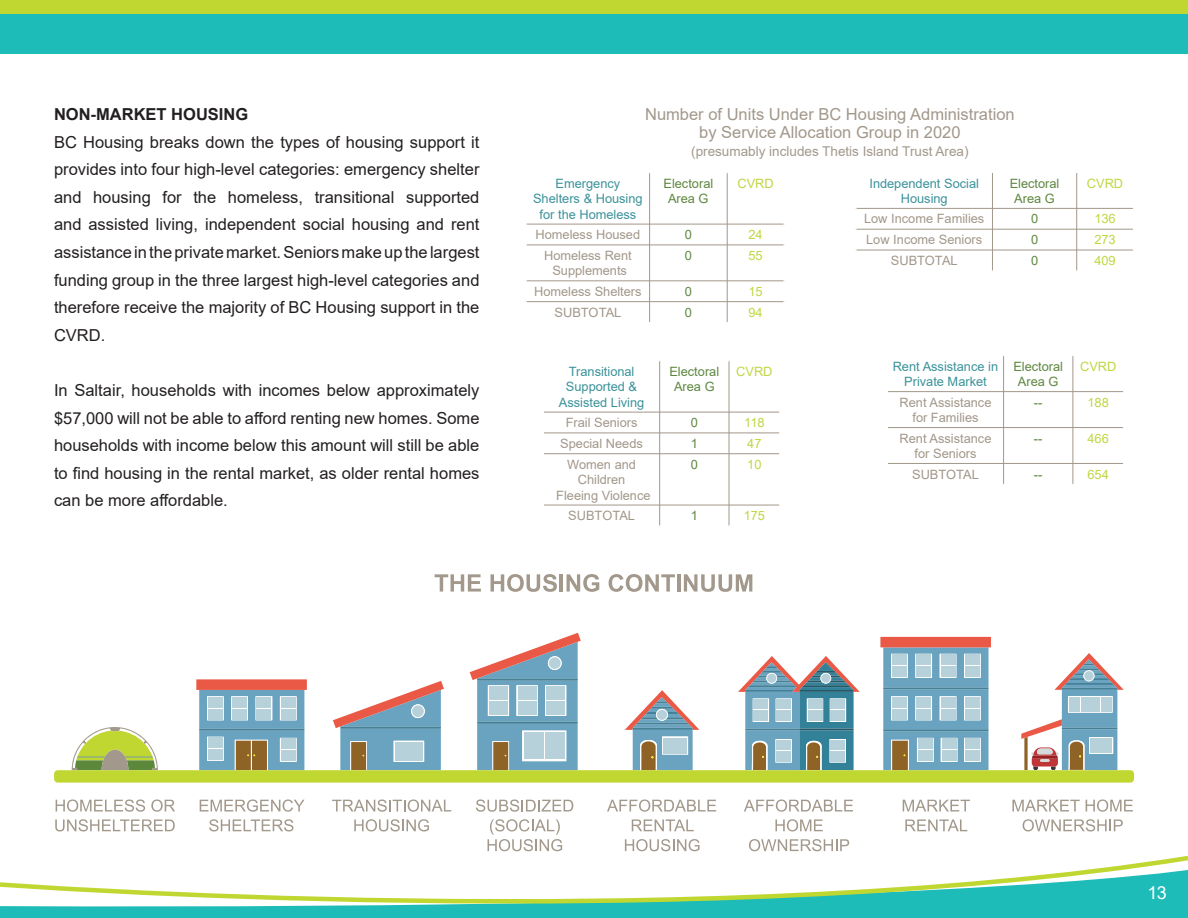
<style>
.page{position:relative;width:1188px;height:918px;background:#fff}
.page>*{position:absolute;margin:0;border:0;box-sizing:border-box;transform-origin:0 0}
.t1{font:18px "Arial";color:#fff}
.Body{font:16.5px/27.6px "Arial";color:#231f20;text-align:justify}
.Theme_Intro{font:16.5px "Arial";color:#a2988b}
.Sub-Header{font:700 16.5px "Arial";color:#231f20}
.Theme_Intro-2{font:13.5px "Arial";color:#a2988b}
.t2{font:12.9px/15.5px "Arial";color:#a2978a;text-align:center}
.t3{font:12.9px/15.5px "Arial";color:#3b929a;text-align:center}
.t4{font:12.9px/15.5px "Arial";color:#5e8740;text-align:center}
.t5{font:12.9px "Arial";letter-spacing:-.005em;color:#c1d642}
</style>
<div class="page">
<div style="left:0;top:0;width:1188px;height:54px;background:#1dbcb8"></div>
<div style="left:0;top:0;width:1188px;height:14px;background:#c1d731"></div>
<svg style="left:0;top:855px;width:1188px;height:63px"></svg>
<svg style="left:56px;top:799px;width:89px;height:13px"></svg>
<svg style="left:151px;top:799px;width:24px;height:13px"></svg>
<svg style="left:55px;top:819px;width:120px;height:12px"></svg>
<svg style="left:200px;top:799px;width:105px;height:13px"></svg>
<svg style="left:209px;top:819px;width:84px;height:12px"></svg>
<svg style="left:332px;top:799px;width:119px;height:13px"></svg>
<svg style="left:354px;top:819px;width:75px;height:12px"></svg>
<svg style="left:476px;top:799px;width:97px;height:13px"></svg>
<svg style="left:488px;top:819px;width:74px;height:32px"></svg>
<svg style="left:607px;top:799px;width:109px;height:13px"></svg>
<svg style="left:632px;top:819px;width:62px;height:12px"></svg>
<svg style="left:625px;top:839px;width:75px;height:12px"></svg>
<svg style="left:744px;top:799px;width:109px;height:13px"></svg>
<svg style="left:775px;top:819px;width:48px;height:12px"></svg>
<svg style="left:749px;top:839px;width:100px;height:12px"></svg>
<svg style="left:1012px;top:800px;width:68px;height:11px"></svg>
<svg style="left:1086px;top:799px;width:47px;height:13px"></svg>
<svg style="left:1023px;top:819px;width:100px;height:12px"></svg>
<svg style="left:903px;top:800px;width:67px;height:11px"></svg>
<svg style="left:905px;top:819px;width:62px;height:12px"></svg>
<svg style="left:54px;top:633px;width:1080px;height:150px"></svg>
<svg style="left:435px;top:574px;width:46px;height:18px"></svg>
<svg style="left:491px;top:574px;width:66px;height:18px"></svg>
<hr style="left:560px;top:574px;width:3px;height:18px;background:#a2988b">
<svg style="left:567px;top:574px;width:32px;height:18px"></svg>
<svg style="left:609px;top:574px;width:66px;height:18px"></svg>
<hr style="left:677px;top:574px;width:4px;height:18px;background:#a2988b">
<svg style="left:684px;top:574px;width:68px;height:18px"></svg>
<hr style="left:649px;top:172px;width:1px;height:151px;background:#a2978a">
<hr style="left:727px;top:172px;width:1px;height:151px;background:#a2978a">
<hr style="left:526px;top:224px;width:258px;height:1px;background:#a2978a">
<hr style="left:526px;top:245px;width:258px;height:1px;background:#a2978a">
<hr style="left:526px;top:280px;width:258px;height:1px;background:#a2978a">
<hr style="left:526px;top:301px;width:258px;height:1px;background:#a2978a">
<hr style="left:526px;top:172px;width:1px;height:151px;background:#fff">
<hr style="left:526px;top:172px;width:258px;height:1px;background:#fff">
<hr style="left:526px;top:322px;width:258px;height:1px;background:#fff">
<hr style="left:992px;top:172px;width:1px;height:99px;background:#a2978a">
<hr style="left:1076px;top:172px;width:1px;height:99px;background:#a2978a">
<hr style="left:856px;top:208px;width:278px;height:1px;background:#a2978a">
<hr style="left:856px;top:229px;width:278px;height:1px;background:#a2978a">
<hr style="left:856px;top:250px;width:278px;height:1px;background:#a2978a">
<hr style="left:856px;top:172px;width:1px;height:99px;background:#fff">
<hr style="left:1133px;top:172px;width:1px;height:99px;background:#fff">
<hr style="left:856px;top:172px;width:278px;height:1px;background:#fff">
<hr style="left:856px;top:270px;width:278px;height:1px;background:#fff">
<hr style="left:1003px;top:355px;width:1px;height:130px;background:#a2978a">
<hr style="left:1073px;top:355px;width:1px;height:130px;background:#a2978a">
<hr style="left:887px;top:391px;width:237px;height:1px;background:#a2978a">
<hr style="left:887px;top:427px;width:237px;height:1px;background:#a2978a">
<hr style="left:887px;top:463px;width:237px;height:1px;background:#a2978a">
<hr style="left:887px;top:355px;width:1px;height:130px;background:#fff">
<hr style="left:1123px;top:355px;width:1px;height:130px;background:#fff">
<hr style="left:887px;top:355px;width:237px;height:1px;background:#fff">
<hr style="left:887px;top:484px;width:237px;height:1px;background:#fff">
<hr style="left:659px;top:360px;width:1px;height:166px;background:#a2978a">
<hr style="left:729px;top:360px;width:1px;height:166px;background:#a2978a">
<hr style="left:543px;top:412px;width:237px;height:1px;background:#a2978a">
<hr style="left:543px;top:433px;width:237px;height:1px;background:#a2978a">
<hr style="left:543px;top:453px;width:237px;height:1px;background:#a2978a">
<hr style="left:543px;top:505px;width:237px;height:1px;background:#a2978a">
<hr style="left:543px;top:360px;width:1px;height:166px;background:#fff">
<hr style="left:779px;top:360px;width:1px;height:166px;background:#fff">
<hr style="left:543px;top:360px;width:237px;height:1px;background:#fff">
<p class="Sub-Header" style="left:54px;top:103px;width:196px">NON-MARKET HOUSING</p>
<p class="Body" style="left:54px;top:128px;width:427px">BC Housing breaks down the types of housing support it provides into four high-level categories: emergency shelter and housing for the homeless, transitional supported and assisted living, independent social housing and rent assistance in the private market. Seniors make up the largest funding group in the three largest high-level categories and therefore receive the majority of BC Housing support in the CVRD.</p>
<p class="Body" style="left:54px;top:376px;width:427px">In Saltair, households with incomes below approximately $57,000 will not be able to afford renting new homes. Some households with income below this amount will still be able to find housing in the rental market, as older rental homes can be more affordable.</p>
<p class="Theme_Intro" style="left:645px;top:103px;width:371px">Number of Units Under BC Housing Administration</p>
<p class="Theme_Intro" style="left:699px;top:121px;width:263px">by Service Allocation Group in 2020</p>
<p class="Theme_Intro-2" style="left:691px;top:142px;width:279px">(presumably includes Thetis Island Trust Area)</p>
<p class="t3" style="left:533px;top:175px;width:111px">Emergency<br>Shelters &amp; Housing for the Homeless</p>
<p class="t4" style="left:664px;top:175px;width:51px">Electoral<br>Area G</p>
<p class="t5" style="left:738px;top:174px;width:38px">CVRD</p>
<p class="t2" style="left:536px;top:227px;width:106px">Homeless Housed</p>
<p class="t4" style="left:685px;top:227px;width:9px">0</p>
<p class="t5" style="left:749px;top:226px;width:16px">24</p>
<p class="t2" style="left:544px;top:248px;width:89px">Homeless Rent<br>Supplements</p>
<p class="t4" style="left:685px;top:248px;width:9px">0</p>
<p class="t5" style="left:749px;top:247px;width:16px">55</p>
<p class="t2" style="left:534px;top:284px;width:109px">Homeless Shelters</p>
<p class="t4" style="left:685px;top:284px;width:9px">0</p>
<p class="t5" style="left:749px;top:282px;width:16px">15</p>
<p class="t2" style="left:555px;top:304px;width:68px">SUBTOTAL</p>
<p class="t4" style="left:685px;top:304px;width:9px">0</p>
<p class="t5" style="left:749px;top:303px;width:16px">94</p>
<p class="t3" style="left:559px;top:363px;width:87px">Transitional<br>Supported &amp;<br>Assisted Living</p>
<p class="t4" style="left:669px;top:363px;width:51px">Electoral<br>Area G</p>
<p class="t5" style="left:736px;top:362px;width:38px">CVRD</p>
<p class="t2" style="left:566px;top:415px;width:73px">Frail Seniors</p>
<p class="t4" style="left:691px;top:415px;width:9px">0</p>
<p class="t5" style="left:744px;top:414px;width:22px">118</p>
<p class="t2" style="left:560px;top:436px;width:84px">Special Needs</p>
<p class="t4" style="left:691px;top:436px;width:9px">1</p>
<p class="t5" style="left:747px;top:435px;width:16px">47</p>
<p class="t2" style="left:556px;top:456px;width:96px">Women and<br>Children<br>Fleeing Violence</p>
<p class="t4" style="left:691px;top:456px;width:9px">0</p>
<p class="t5" style="left:747px;top:455px;width:16px">10</p>
<p class="t2" style="left:568px;top:508px;width:68px">SUBTOTAL</p>
<p class="t4" style="left:691px;top:508px;width:9px">1</p>
<p class="t5" style="left:744px;top:507px;width:23px">175</p>
<p class="t3" style="left:869px;top:175px;width:111px">Independent Social<br>Housing</p>
<p class="t4" style="left:1010px;top:175px;width:51px">Electoral<br>Area G</p>
<p class="t5" style="left:1087px;top:174px;width:38px">CVRD</p>
<p class="t2" style="left:864px;top:211px;width:122px">Low Income Families</p>
<p class="t4" style="left:1031px;top:211px;width:9px">0</p>
<p class="t5" style="left:1094px;top:210px;width:23px">136</p>
<p class="t2" style="left:866px;top:232px;width:118px">Low Income Seniors</p>
<p class="t4" style="left:1031px;top:232px;width:9px">0</p>
<p class="t5" style="left:1094px;top:231px;width:23px">273</p>
<p class="t2" style="left:891px;top:253px;width:68px">SUBTOTAL</p>
<p class="t4" style="left:1031px;top:253px;width:9px">0</p>
<p class="t5" style="left:1094px;top:252px;width:23px">409</p>
<p class="t3" style="left:893px;top:358px;width:107px">Rent Assistance in<br>Private Market</p>
<p class="t4" style="left:1013px;top:358px;width:51px">Electoral<br>Area G</p>
<p class="t5" style="left:1080px;top:357px;width:38px">CVRD</p>
<p class="t2" style="left:900px;top:394px;width:93px">Rent Assistance for Families</p>
<p class="t4" style="left:1034px;top:394px;width:10px">--</p>
<p class="t5" style="left:1088px;top:393px;width:23px">188</p>
<p class="t2" style="left:900px;top:430px;width:93px">Rent Assistance for Seniors</p>
<p class="t4" style="left:1034px;top:430px;width:10px">--</p>
<p class="t5" style="left:1088px;top:429px;width:23px">466</p>
<p class="t2" style="left:912px;top:466px;width:68px">SUBTOTAL</p>
<p class="t4" style="left:1034px;top:466px;width:10px">--</p>
<p class="t5" style="left:1088px;top:465px;width:23px">654</p>
<p class="t1" style="left:1147px;top:880px;width:21px">13</p>
</div>
